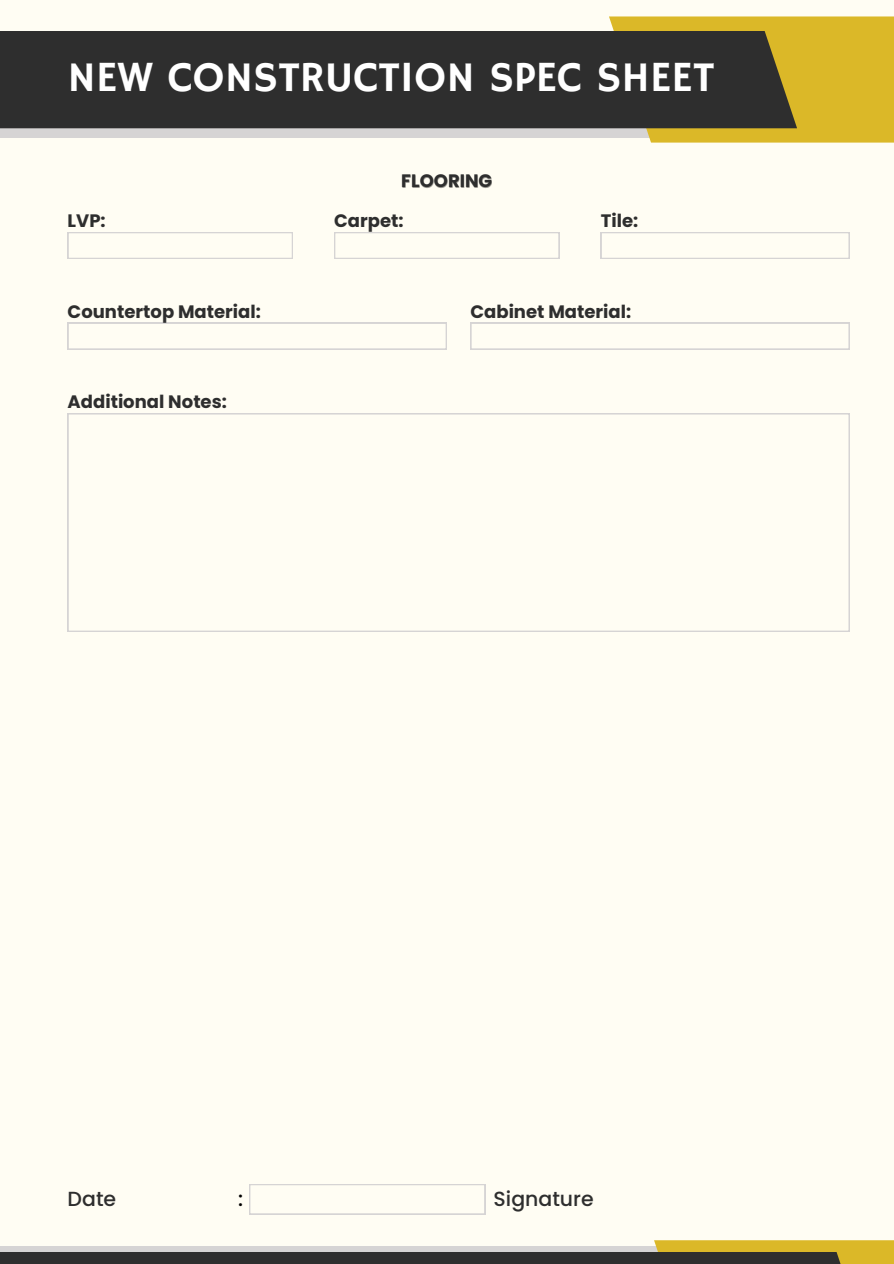
<style>
.page{position:relative;width:894px;height:1264px;background:#fff}
.page>*{position:absolute;margin:0;border:0;box-sizing:border-box;transform-origin:0 0}
.t1{font:42.9px "Hammersmith One";color:#fff}
.t2{font:500 20.4px "Poppins";color:#2e2e2e}
.t3{font:500 20.4px "Poppins";color:#000}
.t4{font:700 18px "Poppins";color:#2e2e2e}
</style>
<div class="page">
<div style="left:0;top:0;width:893px;height:1263px;background:#fffdf3"></div>
<svg style="left:0;top:128px;width:608px;height:10px;background:#d0cece"></svg>
<svg style="left:608px;top:16px;width:285px;height:127px;background:#dbba31"></svg>
<div style="left:0;top:31px;width:796px;height:97px;background:#2e2e2e"></div>
<svg style="left:68px;top:232px;width:225px;height:27px"></svg>
<svg style="left:68px;top:323px;width:378px;height:26px"></svg>
<svg style="left:68px;top:413px;width:781px;height:218px"></svg>
<svg style="left:470px;top:323px;width:379px;height:26px"></svg>
<svg style="left:334px;top:232px;width:225px;height:27px"></svg>
<svg style="left:600px;top:232px;width:249px;height:27px"></svg>
<div style="left:0;top:1245px;width:861px;height:18px;background:#d6d4d4"></div>
<div style="left:653px;top:1240px;width:240px;height:23px;background:#dbb828"></div>
<div style="left:0;top:1251px;width:849px;height:12px;background:#2e2e2e"></div>
<svg style="left:249px;top:1184px;width:236px;height:30px"></svg>
<p class="t1" style="left:68px;top:52px;width:648px">NEW CONSTRUCTION SPEC SHEET</p>
<h1 class="t4" style="left:68px;top:208px;width:40px">LVP:</h1>
<h3 class="t4" style="left:68px;top:299px;width:195px">Countertop Material:</h3>
<h3 class="t4" style="left:68px;top:389px;width:161px">Additional Notes:</h3>
<p class="t4" style="left:401px;top:168px;width:93px">FLOORING</p>
<p class="t4" style="left:334px;top:208px;width:71px">Carpet:</p>
<p class="t4" style="left:600px;top:208px;width:39px">Tile:</p>
<p class="t4" style="left:470px;top:299px;width:162px">Cabinet Material:</p>
<h2 class="t2" style="left:68px;top:1184px;width:50px">Date</h2>
<p class="t3" style="left:238px;top:1184px;width:7px">:</p>
<h2 class="t2" style="left:493px;top:1184px;width:101px">Signature</h2>
</div>
